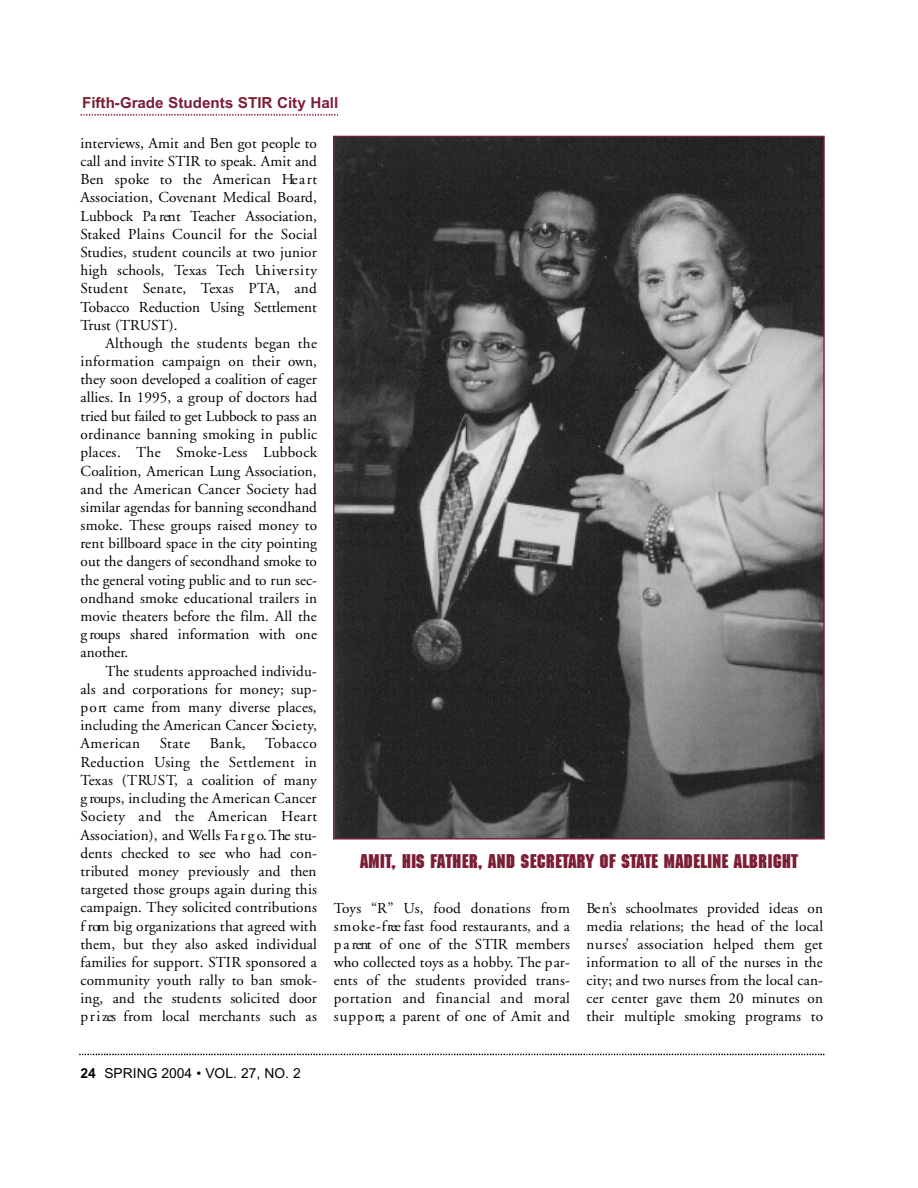
<style>
.page{position:relative;width:918px;height:1188px;background:#fff}
.page>*{position:absolute;margin:0;border:0;box-sizing:border-box;transform-origin:0 0}
.t1{font:700 19.35px "Machine";color:#7c1d36}
.t2{font:15.15px/18.1px "Adobe Garamond";color:#000;text-align:justify}
.t3{font:700 15.15px "Arial SFMT";color:#7c1d36}
.t4{font:13.8px "Arial SFMT";color:#000}
.s1{font-weight:700}
</style>
<div class="page">
<svg style="left:79px;top:1054px;width:745px;height:1px"></svg>
<svg style="left:81px;top:114px;width:257px;height:2px"></svg>
<svg style="left:333px;top:136px;width:492px;height:704px"></svg>
<p class="t3" style="left:82px;top:98px;width:258px">Fifth-Grade Students STIR City Hall</p>
<p class="t2" style="left:81px;top:135px;width:238px">interviews, Amit and Ben got people to call and invite STIR to speak. Amit and Ben spoke to the American He a rt Association, Covenant Medical Board, Lubbock Pa rent Teacher Association, Staked Plains Council for the Social Studies, student councils at two junior high schools, Texas Tech Un ive r s it y Student Senate, Texas PTA, and Tobacco Reduction Using Se ttle m e n t Trust (TRUST).</p>
<p class="t2" style="left:81px;top:336px;width:238px;text-indent:25px">Although the students began the information campaign on their own, they soon developed a coalition of eager allies. In 1995, a group of doctors had tried but failed to get Lubbock to pass an ordinance banning smoking in public places. The Smoke-Less Lu b b o c k Coalition, American Lung Association, and the American Cancer Society had similar agendas for banning secondhand smoke. These groups raised money to rent billboard space in the city pointing out the dangers of secondhand smoke to the general voting public and to run sec&shy;ondhand smoke educational trailers in movie theaters before the film. All the g roups shared information with one another.</p>
<p class="t2" style="left:81px;top:663px;width:238px;text-indent:25px">The students approached individu&shy;als and corporations for money; sup&shy;p o rt came from many diverse places, including the American Cancer So c ie t y, American</p>
<p class="t2" style="left:81px;top:736px;width:238px;text-indent:185px">To b a c c o Reduction Using the Settlement in Texas (T RU S T, a coalition of many g roups, including the American Cancer Society and the American He a rt Association), and Wells Fa r g o. The stu&shy;dents checked to see who had con&shy;tributed money previously and then targeted those groups again during this campaign. They solicited contributions f rom big organizations that agreed with them, but they also asked individual families for support. STIR sponsored a community youth rally to ban smok&shy;ing, and the students solicited door p r i zes from local merchants such as</p>
<p class="t2" style="left:160px;top:736px;width:32px">State</p>
<p class="t2" style="left:210px;top:736px;width:37px">Bank,</p>
<p class="t1" style="left:360px;top:849px;width:440px">AMIT, HIS FATHER, AND SECRETARY OF STATE MADELINE ALBRIGHT</p>
<p class="t2" style="left:334px;top:901px;width:238px">Toys “R” Us, food donations fro m s m o k e - f ree fast food restaurants, and a p a rent of one of the STIR members who collected toys as a hobby. The par&shy;ents of the students provided trans&shy;p o rtation and financial and moral s u p p o rt; a parent of one of Amit and</p>
<p class="t2" style="left:586px;top:901px;width:238px">Be n’s schoolmates provided ideas on media relations; the head of the local n u r s e s’ association helped them get information to all of the nurses in the city; and two nurses from the local can&shy;cer center gave them 20 minutes on their multiple smoking programs to</p>
<p class="t4" style="left:81px;top:1068px;width:222px"><span class="s1">24</span> SPRING 2004 • VOL. 27, NO. 2</p>
</div>
